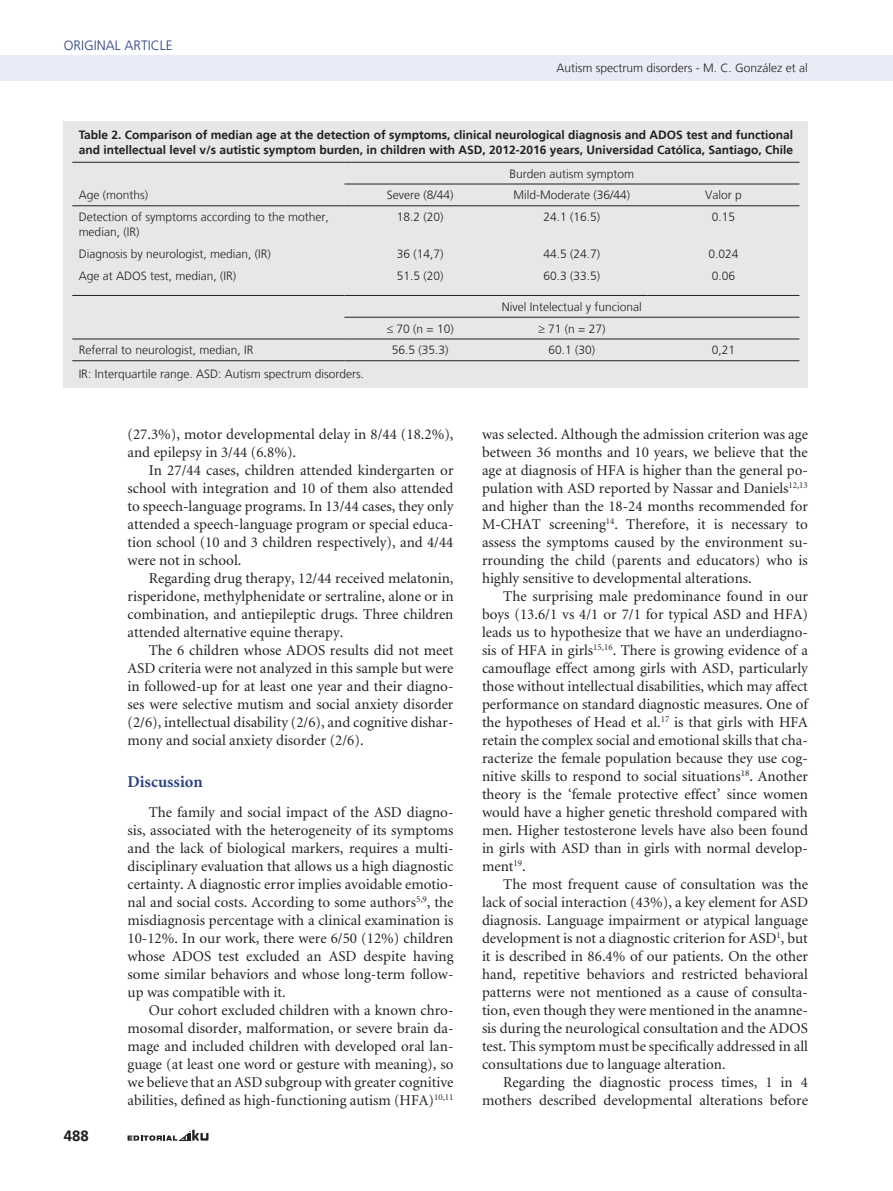
<style>
.page{position:relative;width:893px;height:1191px;background:#fff}
.page>*{position:absolute;margin:0;border:0;box-sizing:border-box;transform-origin:0 0}
._6-subtitulo{font:700 16.5px "Minion";color:#2a4282}
._1-texto{font:15px/18px "Minion";color:#231f20;text-align:justify}
.t1{font:700 15px "Frutiger LT";color:#231f20}
.t2{font:300 13.5px "Frutiger LT";color:#2a4282}
._7-tabla{font:300 12px/15px "Frutiger LT";color:#231f20}
._7-tabla-2{font:700 12px/15px "Frutiger LT";color:#231f20}
._3-datos_autores-doi{font:300 12px "Frutiger LT";color:#231f20}
</style>
<div class="page">
<div style="left:0;top:55px;width:893px;height:26px;background:#e9ecf6"></div>
<svg style="left:128px;top:1129px;width:81px;height:11px"></svg>
<div style="left:64px;top:121px;width:744px;height:266px;background:#e6e7e9"></div>
<hr style="left:72px;top:162px;width:272px;height:1px;background:#231f20">
<hr style="left:344px;top:162px;width:152px;height:1px;background:#231f20">
<hr style="left:496px;top:162px;width:152px;height:1px;background:#231f20">
<hr style="left:648px;top:162px;width:151px;height:1px;background:#231f20">
<hr style="left:72px;top:205px;width:272px;height:1px;background:#231f20">
<hr style="left:344px;top:205px;width:152px;height:1px;background:#231f20">
<hr style="left:496px;top:205px;width:152px;height:1px;background:#231f20">
<hr style="left:648px;top:205px;width:151px;height:1px;background:#231f20">
<hr style="left:72px;top:360px;width:272px;height:1px;background:#231f20">
<hr style="left:344px;top:360px;width:152px;height:1px;background:#231f20">
<hr style="left:496px;top:360px;width:152px;height:1px;background:#231f20">
<hr style="left:648px;top:360px;width:151px;height:1px;background:#231f20">
<hr style="left:344px;top:184px;width:152px;height:1px;background:#231f20">
<hr style="left:496px;top:184px;width:152px;height:1px;background:#231f20">
<hr style="left:648px;top:184px;width:151px;height:1px;background:#231f20">
<hr style="left:72px;top:295px;width:272px;height:1px;background:#231f20">
<hr style="left:344px;top:295px;width:152px;height:1px;background:#231f20">
<hr style="left:496px;top:295px;width:152px;height:1px;background:#231f20">
<hr style="left:648px;top:295px;width:151px;height:1px;background:#231f20">
<hr style="left:72px;top:338px;width:272px;height:1px;background:#231f20">
<hr style="left:344px;top:338px;width:152px;height:1px;background:#231f20">
<hr style="left:496px;top:338px;width:152px;height:1px;background:#231f20">
<hr style="left:648px;top:338px;width:151px;height:1px;background:#231f20">
<hr style="left:344px;top:317px;width:152px;height:1px;background:#231f20">
<hr style="left:496px;top:317px;width:152px;height:1px;background:#231f20">
<hr style="left:648px;top:317px;width:151px;height:1px;background:#231f20">
<p class="t2" style="left:64px;top:38px;width:18px">Original</p>
<p class="t2" style="left:125px;top:38px;width:8px">article</p>
<p class="_3-datos_autores-doi" style="left:557px;top:61px;width:253px">Autism spectrum disorders - M. C. González et al</p>
<p class="_7-tabla-2" style="left:79px;top:127px;width:716px">Table 2. Comparison of median age at the detection of symptoms, clinical neurological diagnosis and ADOS test and functional and intellectual level v/s autistic symptom burden, in children with ASD, 2012-2016 years, Universidad Católica, Santiago, Chile</p>
<p class="_7-tabla" style="left:510px;top:166px;width:126px">Burden autism symptom</p>
<p class="_7-tabla" style="left:79px;top:188px;width:71px">Age (months)</p>
<p class="_7-tabla" style="left:387px;top:188px;width:68px">Severe (8/44)</p>
<p class="_7-tabla" style="left:514px;top:188px;width:118px">Mild-Moderate (36/44)</p>
<p class="_7-tabla" style="left:705px;top:188px;width:38px">Valor p</p>
<p class="_7-tabla" style="left:79px;top:210px;width:252px">Detection of symptoms according to the mother, median, (IR)</p>
<p class="_7-tabla" style="left:397px;top:210px;width:48px">18.2 (20)</p>
<p class="_7-tabla" style="left:544px;top:210px;width:58px">24.1 (16.5)</p>
<p class="_7-tabla" style="left:712px;top:210px;width:25px">0.15</p>
<p class="_7-tabla" style="left:79px;top:246px;width:194px">Diagnosis by neurologist, median, (IR)</p>
<p class="_7-tabla" style="left:397px;top:246px;width:48px">36 (14,7)</p>
<p class="_7-tabla" style="left:544px;top:246px;width:58px">44.5 (24.7)</p>
<p class="_7-tabla" style="left:709px;top:246px;width:32px">0.024</p>
<p class="_7-tabla" style="left:79px;top:268px;width:159px">Age at ADOS test, median, (IR)</p>
<p class="_7-tabla" style="left:397px;top:268px;width:48px">51.5 (20)</p>
<p class="_7-tabla" style="left:544px;top:268px;width:58px">60.3 (33.5)</p>
<p class="_7-tabla" style="left:712px;top:268px;width:25px">0.06</p>
<p class="_7-tabla" style="left:502px;top:299px;width:141px">Nivel Intelectual y funcional</p>
<p class="_7-tabla" style="left:387px;top:321px;width:69px">≤ 70 (n = 10)</p>
<p class="_7-tabla" style="left:538px;top:321px;width:69px">≥ 71 (n = 27)</p>
<p class="_7-tabla" style="left:79px;top:343px;width:176px">Referral to neurologist, median, IR</p>
<p class="_7-tabla" style="left:392px;top:343px;width:58px">56.5 (35.3)</p>
<p class="_7-tabla" style="left:549px;top:343px;width:48px">60.1 (30)</p>
<p class="_7-tabla" style="left:712px;top:343px;width:25px">0,21</p>
<p class="_7-tabla" style="left:79px;top:367px;width:287px">IR: Interquartile range. ASD: Autism spectrum disorders.</p>
<p class="t1" style="left:64px;top:1126px;width:27px">488</p>
<p class="_1-texto" style="left:128px;top:425px;width:327px">(27.3%), motor developmental delay in 8/44 (18.2%), and epilepsy in 3/44 (6.8%).</p>
<p class="_1-texto" style="left:128px;top:461px;width:327px;text-indent:21px">In 27/44 cases, children attended kindergarten or school with integration and 10 of them also attended to speech-language programs. In 13/44 cases, they only attended a speech-language program or special educa&shy;tion school (10 and 3 children respectively), and 4/44 were not in school.</p>
<p class="_1-texto" style="left:128px;top:569px;width:327px;text-indent:21px">Regarding drug therapy, 12/44 received melatonin, risperidone, methylphenidate or sertraline, alone or in combination, and antiepileptic drugs. Three children attended alternative equine therapy.</p>
<p class="_1-texto" style="left:128px;top:641px;width:327px;text-indent:21px">The 6 children whose ADOS results did not meet ASD criteria were not analyzed in this sample but were in followed-up for at least one year and their diagno&shy;ses were selective mutism and social anxiety disorder (2/6), intellectual disability (2/6), and cognitive dishar&shy;mony and social anxiety disorder (2/6).</p>
<p class="_6-subtitulo" style="left:128px;top:773px;width:77px">Discussion</p>
<p class="_1-texto" style="left:128px;top:803px;width:327px;text-indent:21px">The family and social impact of the ASD diagno&shy;sis, associated with the heterogeneity of its symptoms and the lack of biological markers, requires a multi&shy;disciplinary evaluation that allows us a high diagnostic certainty. A diagnostic error implies avoidable emotio&shy;nal and social costs. According to some authors<sup>5,9</sup>, the misdiagnosis percentage with a clinical examination is 10-12%. In our work, there were 6/50 (12%) children whose ADOS test excluded an ASD despite having some similar behaviors and whose long-term follow&shy;up was compatible with it.</p>
<p class="_1-texto" style="left:128px;top:1001px;width:327px;text-indent:21px">Our cohort excluded children with a known chro&shy;mosomal disorder, malformation, or severe brain da&shy;mage and included children with developed oral lan&shy;guage (at least one word or gesture with meaning), so we believe that an ASD subgroup with greater cognitive abilities, defined as high-functioning autism (HFA)<sup>10,11</sup></p>
<p class="_1-texto" style="left:482px;top:425px;width:327px">was selected. Although the admission criterion was age between 36 months and 10 years, we believe that the age at diagnosis of HFA is higher than the general po&shy;pulation with ASD reported by Nassar and Daniels<sup>12,13 </sup>and higher than the 18-24 months recommended for M-CHAT screening<sup>14</sup>. Therefore, it is necessary to assess the symptoms caused by the environment su&shy;rrounding the child (parents and educators) who is highly sensitive to developmental alterations.</p>
<p class="_1-texto" style="left:482px;top:587px;width:327px;text-indent:21px">The surprising male predominance found in our boys (13.6/1 vs 4/1 or 7/1 for typical ASD and HFA) leads us to hypothesize that we have an underdiagno&shy;sis of HFA in girls<sup>15,16</sup>. There is growing evidence of a camouflage effect among girls with ASD, particularly those without intellectual disabilities, which may affect performance on standard diagnostic measures. One of the hypotheses of Head et al.<sup>17</sup> is that girls with HFA retain the complex social and emotional skills that cha&shy;racterize the female population because they use cog&shy;nitive skills to respond to social situations<sup>18</sup>. Another theory is the ‘female protective effect’ since women would have a higher genetic threshold compared with men. Higher testosterone levels have also been found in girls with ASD than in girls with normal develop&shy;ment<sup>19</sup>.</p>
<p class="_1-texto" style="left:482px;top:875px;width:327px;text-indent:21px">The most frequent cause of consultation was the lack of social interaction (43%), a key element for ASD diagnosis. Language impairment or atypical language development is not a diagnostic criterion for ASD<sup>1</sup>, but it is described in 86.4% of our patients. On the other hand, repetitive behaviors and restricted behavioral patterns were not mentioned as a cause of consulta&shy;tion, even though they were mentioned in the anamne&shy;sis during the neurological consultation and the ADOS test. This symptom must be specifically addressed in all consultations due to language alteration.</p>
<p class="_1-texto" style="left:482px;top:1073px;width:327px;text-align:right">Regarding the diagnostic process times, 1 in 4 mothers described developmental alterations before</p>
</div>
